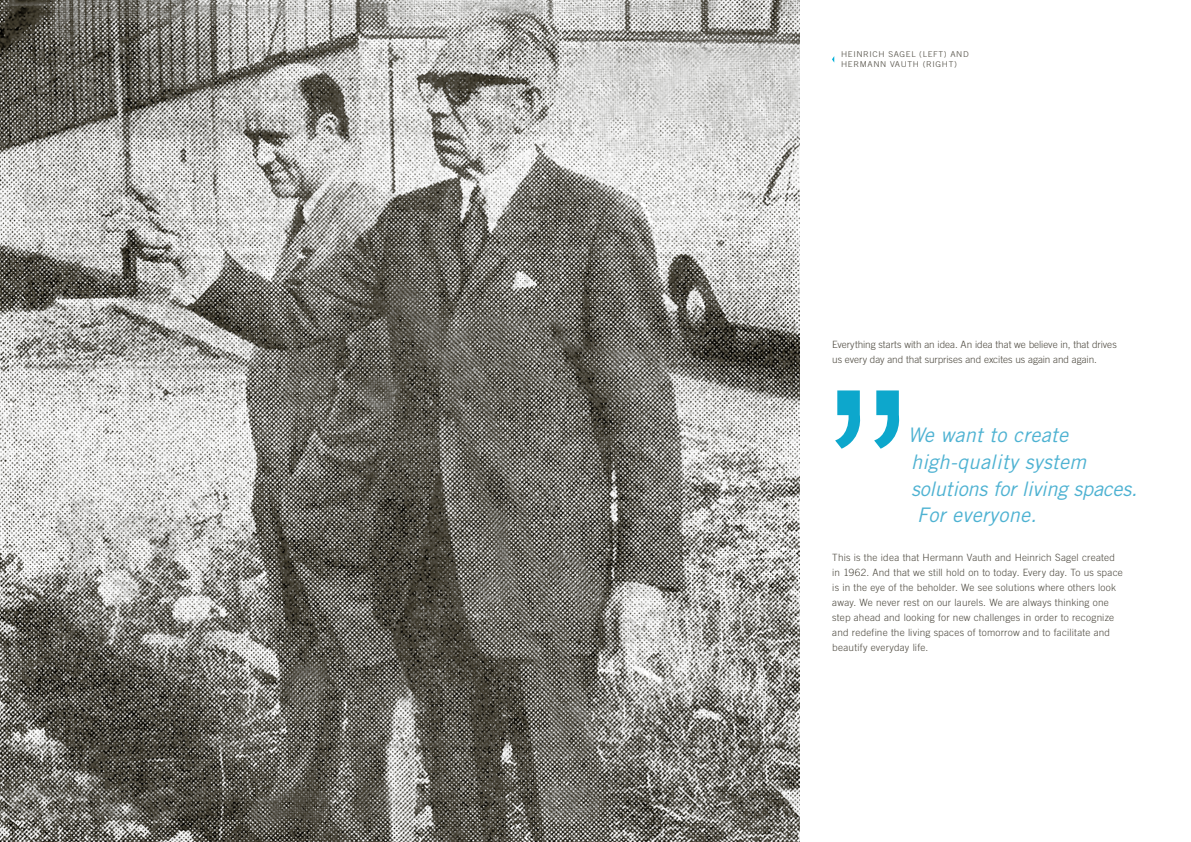
<style>
.page{position:relative;width:1191px;height:842px;background:#fff}
.page>*{position:absolute;margin:0;border:0;box-sizing:border-box;transform-origin:0 0}
.t1{font:italic 20.1px "Trade Gothic LT Std";letter-spacing:.015em;color:#4eb2d2}
.t2{font:italic 20.1px "Trade Gothic LT Std";letter-spacing:-.01em;color:#4eb2d2}
.t3{font:300 10px/15px "Trade Gothic LT Std";letter-spacing:.015em;color:#4e4a40}
.t4{font:300 10px/15px "Trade Gothic LT Std";letter-spacing:-.005em;color:#4e4a40}
.t5{font:300 8px/9.6px "Trade Gothic LT Std";letter-spacing:.075em;color:#4e4a40;scale:1.07 1}
</style>
<div class="page">
<img style="left:0;top:0;width:799px;height:842px">
<svg style="left:835px;top:390px;width:26px;height:59px"></svg>
<svg style="left:874px;top:390px;width:26px;height:59px"></svg>
<p class="t5" style="left:841px;top:50px;width:121px">HEINRICH SAGEL (LEFT) AND<br>HERMANN VAUTH (RIGHT)</p>
<p class="t4" style="left:832px;top:337px;width:286px">Everything starts with an idea. An idea that we believe in, that drives us every day and that surprises and excites us again and again.</p>
<h1 class="t1" style="left:907px;top:423px;width:162px">We want to create</h1>
<h1 class="t1" style="left:911px;top:449px;width:177px">high-quality system</h1>
<h1 class="t2" style="left:911px;top:476px;width:228px">solutions for living spaces.</h1>
<h1 class="t1" style="left:917px;top:503px;width:121px">For everyone.</h1>
<p class="t3" style="left:832px;top:549px;width:292px">This is the idea that Hermann Vauth and Heinrich Sagel created in 1962. And that we still hold on to today. Every day. To us space is in the eye of the beholder. We see solutions where others look away. We never rest on our laurels. We are always thinking one step ahead and looking for new challenges in order to recognize and redefine the living spaces of tomorrow and to facilitate and beautify everyday life.</p>
</div>
